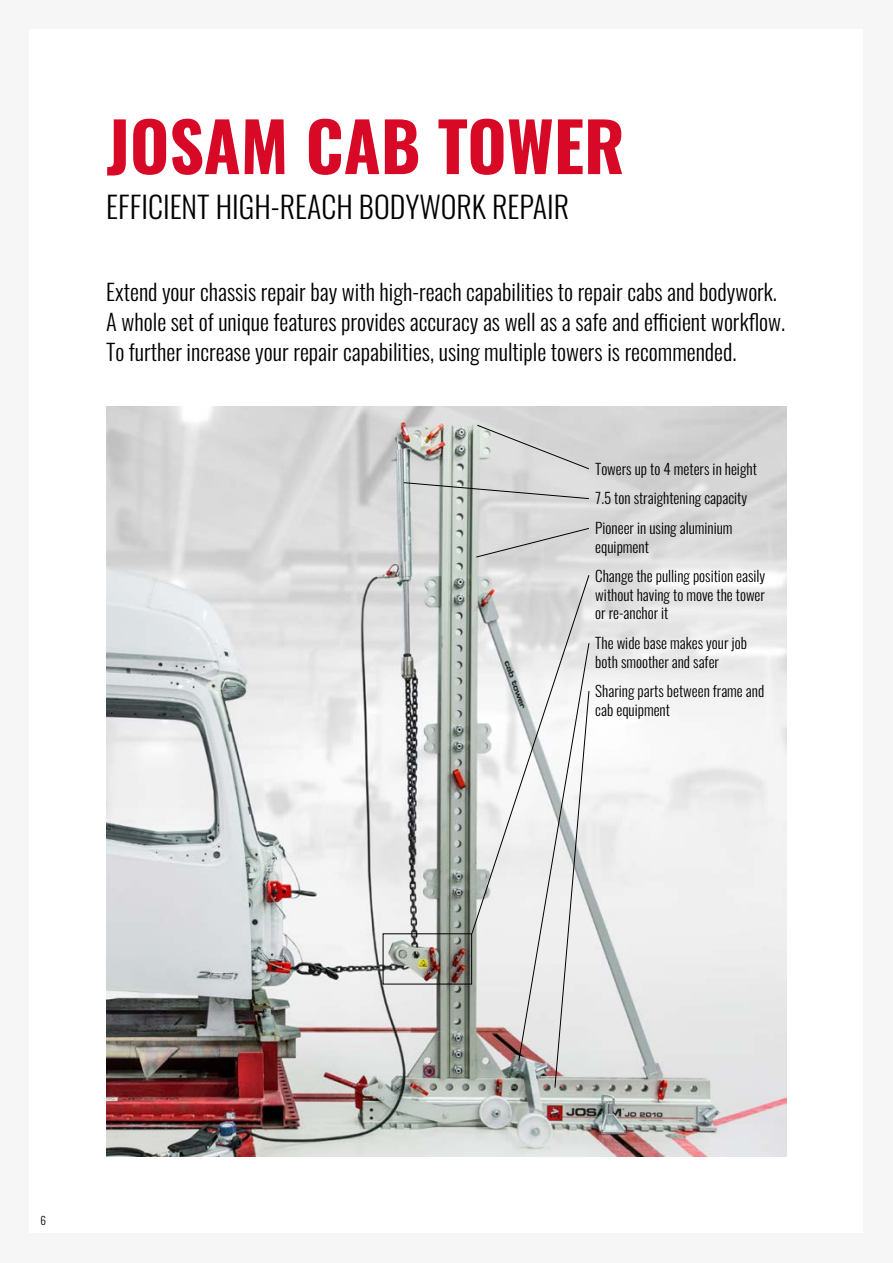
<style>
.page{position:relative;width:893px;height:1263px;background:#f6f6f6}
.page>*{position:absolute;margin:0;border:0;box-sizing:border-box;transform-origin:0 0}
.Huvudrubrik_röd{font:700 67.5px "Oswald";color:#d70926}
.Underrubrik_svart{font:300 30px "Oswald";color:#000}
.Ingress{font:300 22.5px/30px "Oswald";color:#000}
.Brödtext_2{font:300 15px/18.8px "Oswald";color:#000}
.t1{font:300 11.25px "Oswald";color:#000}
</style>
<div class="page">
<div style="left:30px;top:30px;width:833px;height:1203px;background:#fff"></div>
<img style="left:106px;top:406px;width:681px;height:751px">
<svg style="left:476px;top:424px;width:114px;height:46px;background:#d3d4d3"></svg>
<svg style="left:403px;top:482px;width:187px;height:17px;background:#c4c6c5"></svg>
<svg style="left:471px;top:574px;width:119px;height:514px"></svg>
<div style="left:383px;top:933px;width:89px;height:51px;border:1px solid #000"></div>
<svg style="left:475px;top:527px;width:115px;height:31px;background:#d0d0d0"></svg>
<p class="Huvudrubrik_röd" style="left:106px;top:111px;width:520px">JOSAM CAB TOWER</p>
<p class="Underrubrik_svart" style="left:106px;top:180px;width:464px">EFFICIENT HIGH-REACH BODYWORK REPAIR</p>
<p class="Ingress" style="left:106px;top:274px;width:680px">Extend your chassis repair bay with high-reach capabilities to repair cabs and bodywork.<br>A whole set of unique features provides accuracy as well as a safe and efficient workflow.<br>To further increase your repair capabilities, using multiple towers is recommended.</p>
<p class="Brödtext_2" style="left:595px;top:458px;width:163px">Towers up to 4 meters in height</p>
<p class="Brödtext_2" style="left:595px;top:487px;width:153px">7.5 ton straightening capacity</p>
<p class="Brödtext_2" style="left:595px;top:517px;width:139px">Pioneer in using aluminium equipment</p>
<p class="Brödtext_2" style="left:595px;top:565px;width:171px;text-align:justify">Change the pulling position easily without having to move the tower or re-anchor it</p>
<p class="Brödtext_2" style="left:595px;top:632px;width:153px">The wide base makes your job both smoother and safer</p>
<p class="Brödtext_2" style="left:595px;top:680px;width:170px">Sharing parts between frame and cab equipment</p>
<p class="t1" style="left:40px;top:1211px;width:7px">6</p>
</div>
